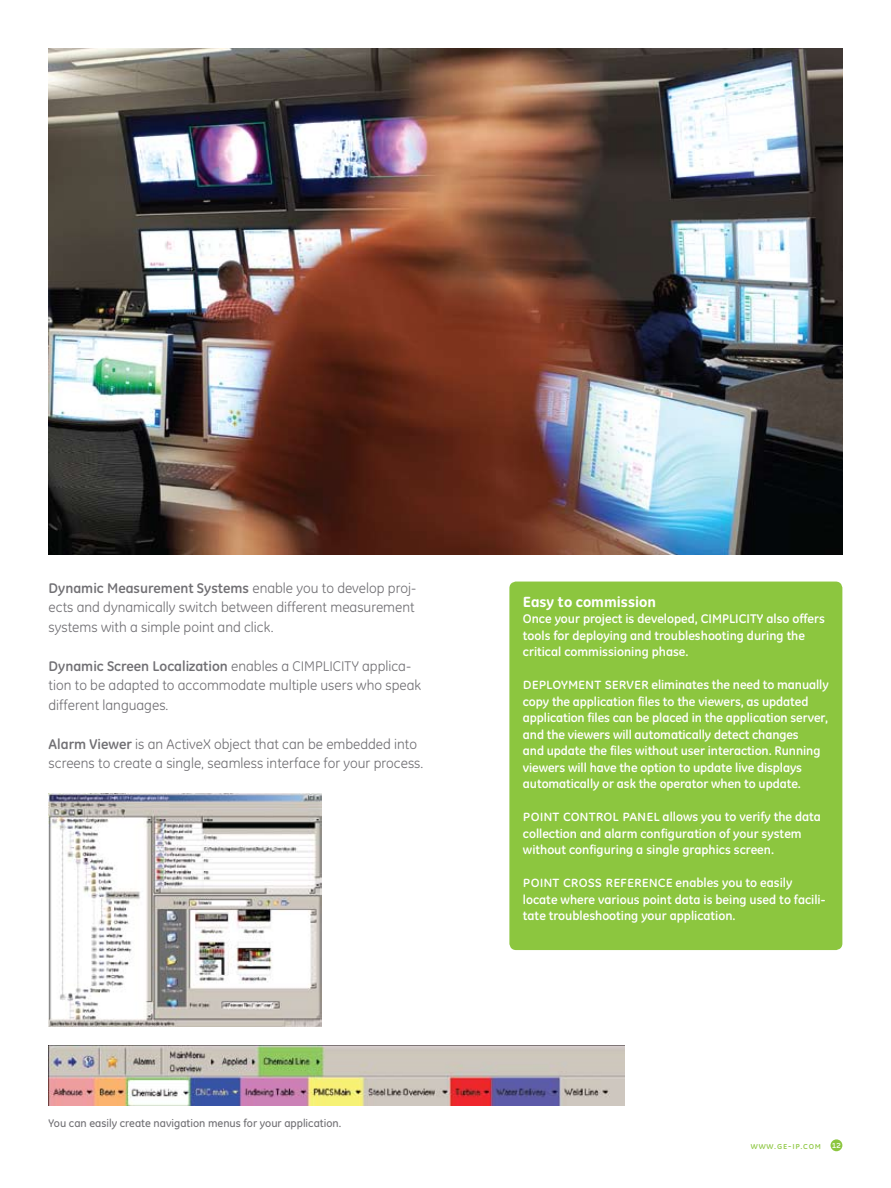
<style>
.page{position:relative;width:891px;height:1188px;background:#fff}
.page>*{position:absolute;margin:0;border:0;box-sizing:border-box;transform-origin:0 0}
.t1{font:15px "GE Inspira Medium SC";color:#fff}
.t2{font:800 15px "GE Inspira";color:#fff}
.t3{font:14.25px/19.5px "GE Inspira";color:#717074}
.t4{font:700 12.75px/16.5px "GE Inspira";color:#fff}
.t5{font:500 11.25px "GE Inspira";color:#717074}
.t6{font:9px "GE Inspira Medium SC";letter-spacing:.1em;color:#8cc63f}
.s1{font-weight:700}
.s2{font-family:"GE Inspira Medium SC";font-weight:400;font-size:15px}
.s3{font-family:"GE Inspira";font-weight:700;font-size:12.75px}
.s4{color:#fff}
</style>
<div class="page">
<div style="left:831px;top:1139px;width:11px;height:12px;background:#8cc63f;border-radius:50%"></div>
<div style="left:509px;top:582px;width:333px;height:368px;background:#8cc63f;border-radius:7px"></div>
<img style="left:49px;top:794px;width:273px;height:233px">
<img style="left:49px;top:1045px;width:575px;height:60px">
<img style="left:49px;top:49px;width:793px;height:505px">
<p class="t3" style="left:49px;top:578px;width:369px;text-align:justify"><span class="s1">Dynamic Measurement Systems</span> enable you to develop proj&shy;ects and dynamically switch between different measurement systems with a simple point and click.</p>
<p class="t3" style="left:49px;top:656px;width:374px"><span class="s1">Dynamic Screen Localization</span> enables a CIMPLICITY applica&shy;tion to be adapted to accommodate multiple users who speak different languages.</p>
<p class="t3" style="left:49px;top:734px;width:376px"><span class="s1">Alarm Viewer</span> is an ActiveX object that can be embedded into screens to create a single, seamless interface for your process.</p>
<p class="t5" style="left:49px;top:1117px;width:294px">You can easily create navigation menus for your application.</p>
<p class="t2" style="left:523px;top:593px;width:135px">Easy to commission</p>
<p class="t4" style="left:523px;top:610px;width:304px">Once your project is developed, CIMPLICITY also offers tools for deploying and troubleshooting during the critical commissioning phase.</p>
<p class="t4" style="left:523px;top:676px;width:307px"><span class="s2">deployment server</span> eliminates the need to manually copy the application files to the viewers, as updated application files can be placed in the application server, and the viewers will automatically detect changes<br>and update the files without user interaction. Running viewers will have the option to update live displays automatically or ask the operator when to update.</p>
<p class="t4" style="left:523px;top:808px;width:300px"><span class="s2">point control panel</span> allows you to verify the data collection and alarm configuration of your system without configuring a single graphics screen.</p>
<p class="t1" style="left:523px;top:873px;width:271px">point cross reference <span class="s3">enables you to easily</span></p>
<p class="t4" style="left:523px;top:891px;width:304px">locate where various point data is being used to facili&shy;tate troubleshooting your application.</p>
<p class="t6" style="left:751px;top:1141px;width:92px">www.ge-ip.com <span class="s4">12</span></p>
</div>
